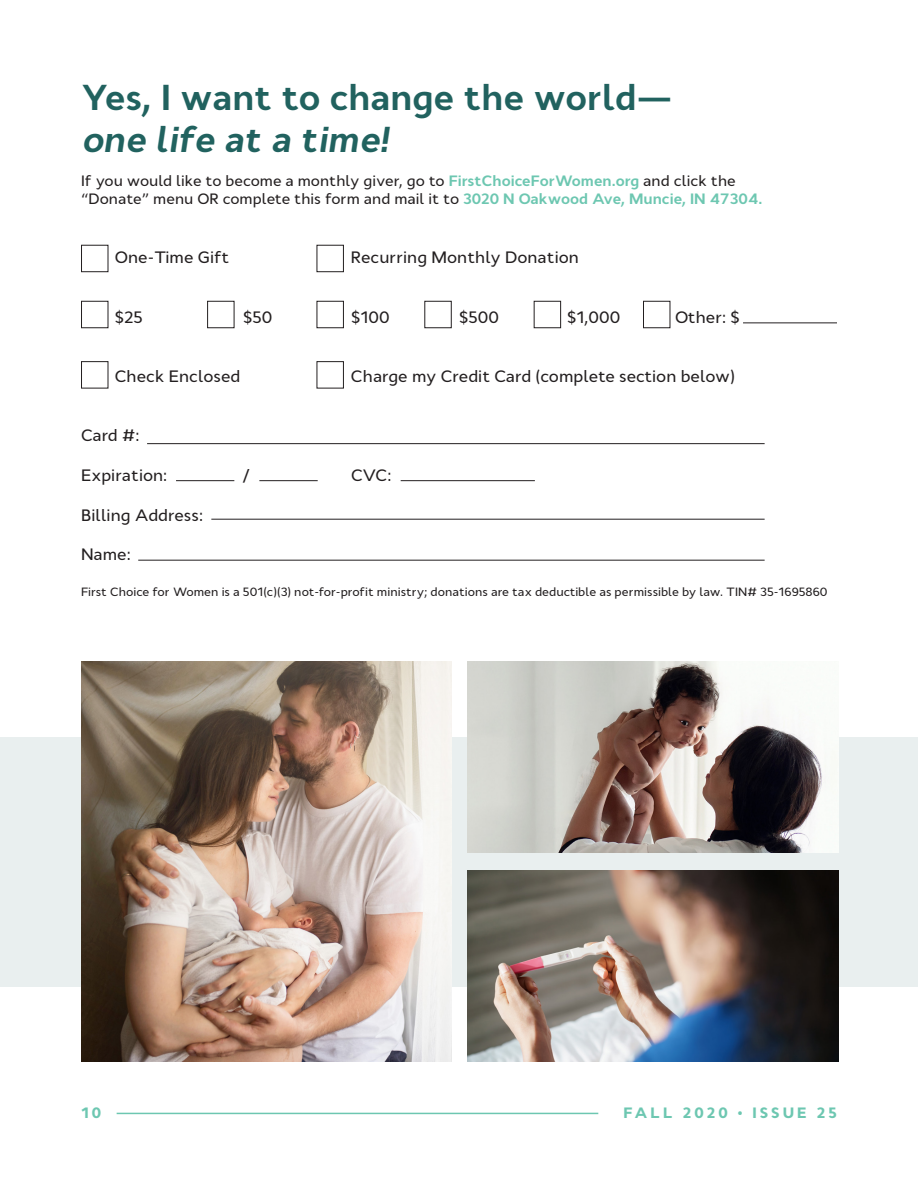
<style>
.page{position:relative;width:918px;height:1188px;background:#fff}
.page>*{position:absolute;margin:0;border:0;box-sizing:border-box;transform-origin:0 0}
.t1{font:700 36px "Cyntho Pro";color:#21625f}
.t2{font:italic 700 36px "Cyntho Pro";color:#21625f}
.t3{font:500 16.5px "Cyntho Pro";color:#231f20}
.t4{font:500 15px/18px "Cyntho Pro";color:#231f20}
.t5{font:900 15px "Cyntho Pro";letter-spacing:.2em;color:#6dc7b1}
.t6{font:500 12px "Cyntho Pro";color:#231f20}
.s1{font-weight:700;color:#6dc7b1}
</style>
<div class="page">
<hr style="left:117px;top:1113px;width:481px;height:1px;background:#6dc7b1">
<div style="left:0;top:737px;width:917px;height:249px;background:#e9efef"></div>
<div style="left:81px;top:245px;width:27px;height:27px;border:1px solid #231f20"></div>
<div style="left:81px;top:301px;width:27px;height:27px;border:1px solid #231f20"></div>
<div style="left:81px;top:361px;width:27px;height:27px;border:1px solid #231f20"></div>
<div style="left:207px;top:301px;width:27px;height:27px;border:1px solid #231f20"></div>
<div style="left:317px;top:301px;width:27px;height:27px;border:1px solid #231f20"></div>
<div style="left:317px;top:361px;width:27px;height:27px;border:1px solid #231f20"></div>
<div style="left:424px;top:301px;width:28px;height:27px;border:1px solid #231f20"></div>
<div style="left:534px;top:301px;width:27px;height:27px;border:1px solid #231f20"></div>
<div style="left:643px;top:301px;width:27px;height:27px;border:1px solid #231f20"></div>
<div style="left:317px;top:245px;width:27px;height:27px;border:1px solid #231f20"></div>
<hr style="left:743px;top:322px;width:94px;height:1px;background:#231f20">
<hr style="left:147px;top:443px;width:618px;height:1px;background:#231f20">
<hr style="left:211px;top:519px;width:554px;height:1px;background:#231f20">
<hr style="left:138px;top:560px;width:627px;height:1px;background:#231f20">
<hr style="left:176px;top:480px;width:58px;height:1px;background:#231f20">
<hr style="left:259px;top:480px;width:59px;height:1px;background:#231f20">
<hr style="left:401px;top:480px;width:134px;height:1px;background:#231f20">
<img style="left:81px;top:662px;width:370px;height:400px">
<img style="left:468px;top:662px;width:370px;height:191px">
<img style="left:468px;top:870px;width:370px;height:192px">
<p class="t1" style="left:81px;top:75px;width:593px">Yes, I want to change the world—</p>
<p class="t2" style="left:81px;top:117px;width:309px">one life at a time!</p>
<p class="t4" style="left:81px;top:172px;width:683px">If you would like to become a monthly giver, go to <span class="s1">FirstChoiceForWomen.org</span> and click the “Donate” menu OR complete this form and mail it to <span class="s1">3020 N Oakwood Ave, Muncie, IN 47304.</span></p>
<p class="t3" style="left:115px;top:247px;width:116px">One-Time Gift</p>
<p class="t3" style="left:351px;top:247px;width:229px">Recurring Monthly Donation</p>
<p class="t3" style="left:115px;top:307px;width:30px">$25</p>
<p class="t3" style="left:243px;top:307px;width:31px">$50</p>
<p class="t3" style="left:351px;top:307px;width:40px">$100</p>
<p class="t3" style="left:459px;top:307px;width:42px">$500</p>
<p class="t3" style="left:567px;top:307px;width:55px">$1,000</p>
<p class="t3" style="left:675px;top:307px;width:67px">Other: $</p>
<p class="t3" style="left:115px;top:366px;width:127px">Check Enclosed</p>
<p class="t3" style="left:351px;top:366px;width:386px">Charge my Credit Card (complete section below)</p>
<p class="t3" style="left:81px;top:425px;width:60px">Card #:</p>
<p class="t3" style="left:81px;top:465px;width:88px">Expiration:</p>
<p class="t3" style="left:243px;top:465px;width:8px">/</p>
<p class="t3" style="left:351px;top:465px;width:42px">CVC:</p>
<p class="t3" style="left:81px;top:505px;width:124px">Billing Address:</p>
<p class="t3" style="left:81px;top:544px;width:51px">Name:</p>
<p class="t6" style="left:81px;top:585px;width:748px">First Choice for Women is a 501(c)(3) not-for-profit ministry; donations are tax deductible as permissible by law. TIN# 35-1695860</p>
<p class="t5" style="left:81px;top:1104px;width:22px">10</p>
<p class="t5" style="left:624px;top:1104px;width:215px">FALL 2020 • ISSUE 25</p>
</div>
